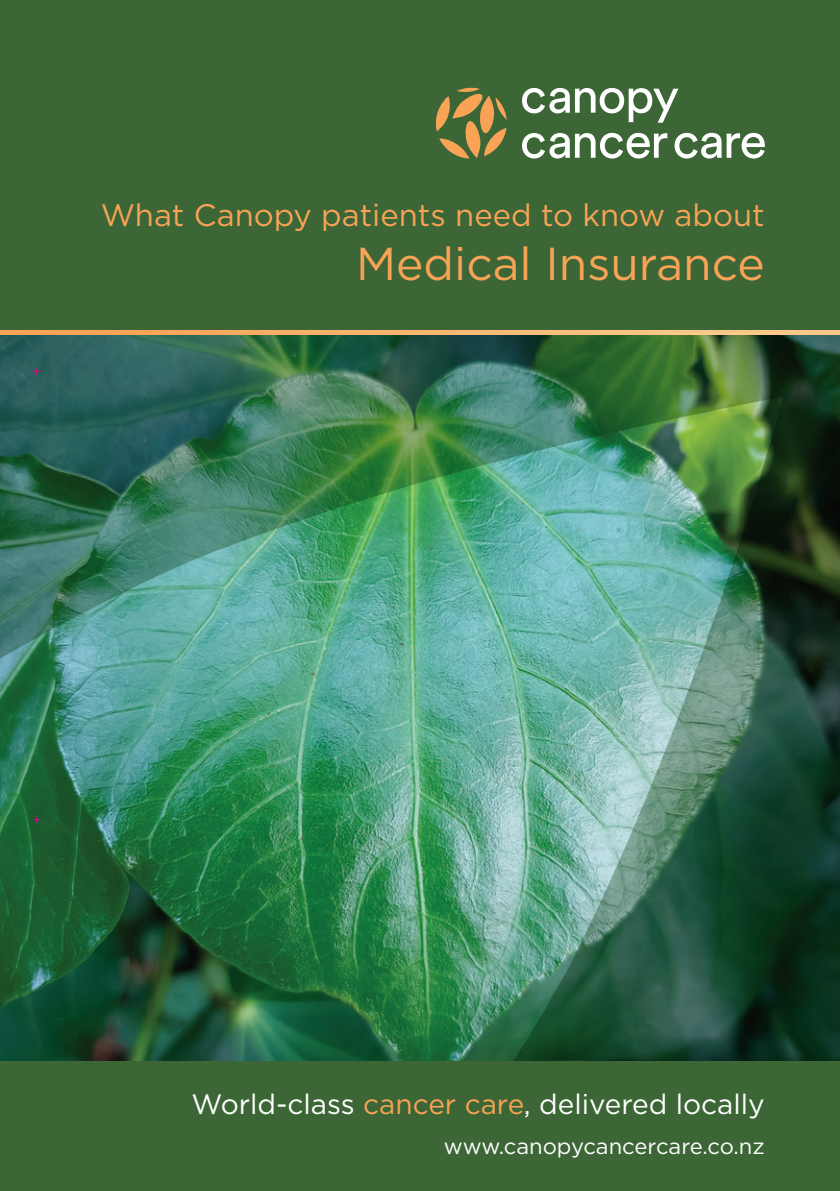
<style>
.page{position:relative;width:840px;height:1191px;background:#fff}
.page>*{position:absolute;margin:0;border:0;box-sizing:border-box;transform-origin:0 0}
.t1{font:46.2px "Gotham";color:#f8a355}
.t2{font:31px "Gotham";color:#f8a355}
.t3{font:28px "Gotham";color:#fff}
.t4{font:22px "Gotham";color:#fff}
.s1{color:#f8a355}
</style>
<div class="page">
<img style="left:0;top:334px;width:839px;height:728px">
<div style="left:0;top:1062px;width:839px;height:129px;background:#3c6636"></div>
<div style="left:0;top:0;width:839px;height:330px;background:#3c6636"></div>
<svg style="left:0;top:330px;width:839px;height:4px;background:#fab66f"></svg>
<svg style="left:33px;top:368px;width:7px;height:7px"></svg>
<svg style="left:33px;top:816px;width:7px;height:7px"></svg>
<svg style="left:522px;top:88px;width:156px;height:35px"></svg>
<svg style="left:435px;top:88px;width:71px;height:71px"></svg>
<svg style="left:674px;top:133px;width:90px;height:25px"></svg>
<svg style="left:522px;top:133px;width:145px;height:25px"></svg>
<p class="t2" style="left:101px;top:195px;width:665px">What Canopy patients need to know about</p>
<h1 class="t1" style="left:356px;top:234px;width:410px">Medical Insurance</h1>
<p class="t3" style="left:191px;top:1086px;width:574px">World-class <span class="s1">cancer care</span>, delivered locally</p>
<p class="t4" style="left:443px;top:1132px;width:322px">www.canopycancercare.co.nz</p>
</div>
